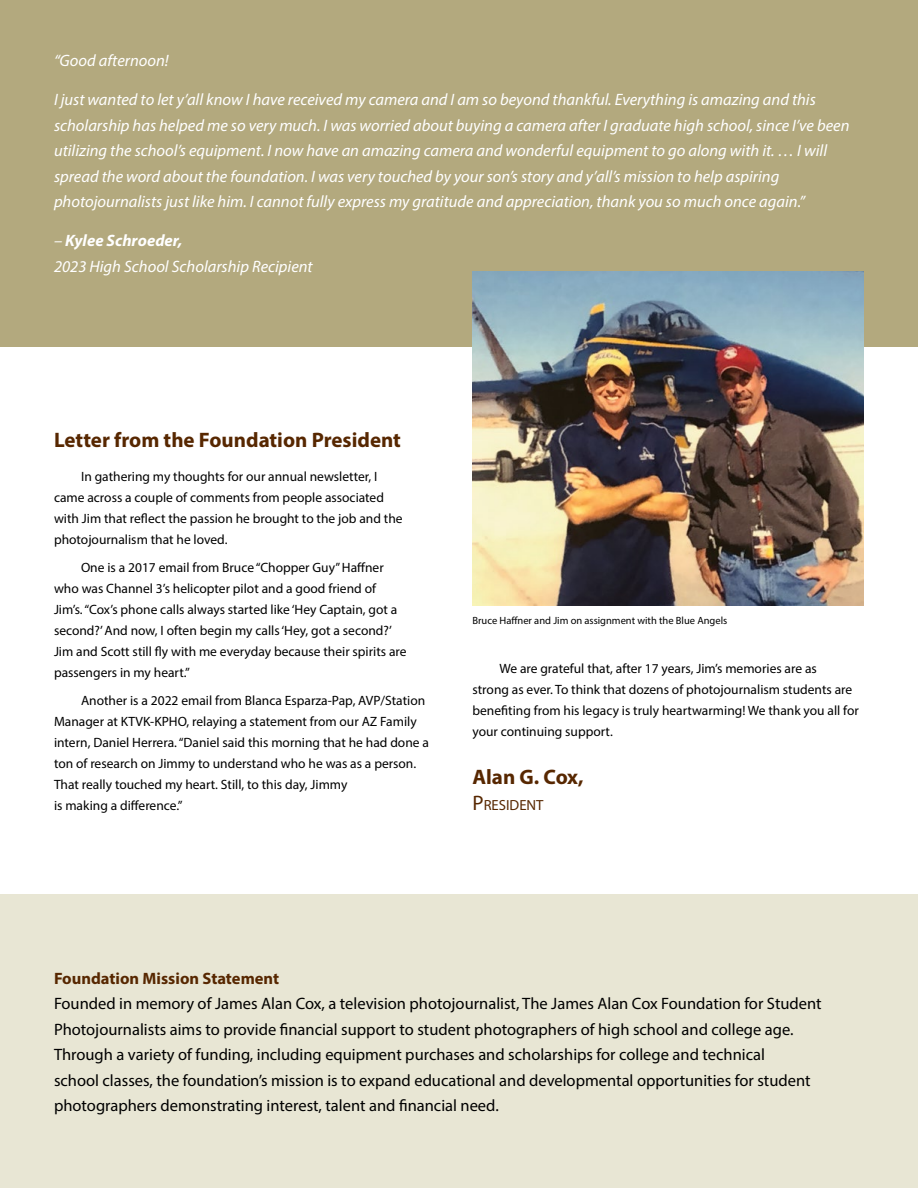
<style>
.page{position:relative;width:918px;height:1188px;background:#fff}
.page>*{position:absolute;margin:0;border:0;box-sizing:border-box;transform-origin:0 0}
.t1{font:700 21px "Myriad Pro";color:#572700}
.t2{font:italic 16.5px/25.5px "Myriad Pro";color:#fff}
.t3{font:16.5px/25.5px "Myriad Pro";color:#000}
.t4{font:700 16.5px "Myriad Pro";color:#572700}
.t5{font:14.7px "Myriad Pro";color:#572700}
.t6{font:13.5px/21px "Myriad Pro";color:#000}
.t7{font:10.5px "Myriad Pro";color:#000}
.s1{font-weight:700}
.s2{font-size:21px}
</style>
<div class="page">
<div style="left:0;top:0;width:918px;height:347px;background:#b3a97e"></div>
<div style="left:0;top:894px;width:918px;height:294px;background:#e8e6d4"></div>
<img style="left:472px;top:272px;width:392px;height:333px">
<p class="t2" style="left:54px;top:48px;width:116px">“Good afternoon!</p>
<p class="t2" style="left:54px;top:87px;width:797px">I just wanted to let y’all know I have received my camera and I am so beyond thankful. Everything is amazing and this scholarship has helped me so very much. I was worried about buying a camera after I graduate high school, since I’ve been utilizing the school’s equipment. I now have an amazing camera and wonderful equipment to go along with it. … I will spread the word about the foundation. I was very touched by your son’s story and y’all’s mission to help aspiring photojournalists just like him. I cannot fully express my gratitude and appreciation, thank you so much once again.”</p>
<p class="t2" style="left:54px;top:228px;width:260px">– <span class="s1">Kylee Schroeder,<br></span>2023 High School Scholarship Recipient</p>
<h1 class="t1" style="left:54px;top:426px;width:348px">Letter from the Foundation President</h1>
<p class="t6" style="left:54px;top:466px;width:350px;text-indent:27px">In gathering my thoughts for our annual newsletter, I came across a couple of comments from people associated with Jim that reflect the passion he brought to the job and the photojournalism that he loved.</p>
<p class="t6" style="left:54px;top:557px;width:354px;text-indent:27px">One is a 2017 email from Bruce “Chopper Guy” Haffner who was Channel 3’s helicopter pilot and a good friend of Jim’s. “Cox’s phone calls always started like ‘Hey Captain, got a second?’ And now, I often begin my calls ‘Hey, got a second?’ Jim and Scott still fly with me everyday because their spirits are passengers in my heart.”</p>
<p class="t6" style="left:54px;top:690px;width:377px;text-indent:27px">Another is a 2022 email from Blanca Esparza-Pap, AVP/Station Manager at KTVK-KPHO, relaying a statement from our AZ Family intern, Daniel Herrera. “Daniel said this morning that he had done a ton of research on Jimmy to understand who he was as a person.<br>That really touched my heart. Still, to this day, Jimmy<br>is making a difference.”</p>
<p class="t7" style="left:472px;top:614px;width:256px">Bruce Haffner and Jim on assignment with the Blue Angels</p>
<p class="t6" style="left:472px;top:657px;width:388px;text-indent:27px">We are grateful that, after 17 years, Jim’s memories are as<br>strong as ever. To think that dozens of photojournalism students are benefiting from his legacy is truly heartwarming! We thank you all for your continuing support.</p>
<h1 class="t1" style="left:472px;top:764px;width:113px">Alan G. Cox,</h1>
<p class="t5" style="left:472px;top:796px;width:73px"><span class="s2">P</span>RESIDENT</p>
<p class="t4" style="left:54px;top:967px;width:227px">Foundation Mission Statement</p>
<p class="t3" style="left:54px;top:991px;width:769px">Founded in memory of James Alan Cox, a television photojournalist, The James Alan Cox Foundation for Student Photojournalists aims to provide financial support to student photographers of high school and college age.<br>Through a variety of funding, including equipment purchases and scholarships for college and technical<br>school classes, the foundation’s mission is to expand educational and developmental opportunities for student photographers demonstrating interest, talent and financial need.</p>
</div>
